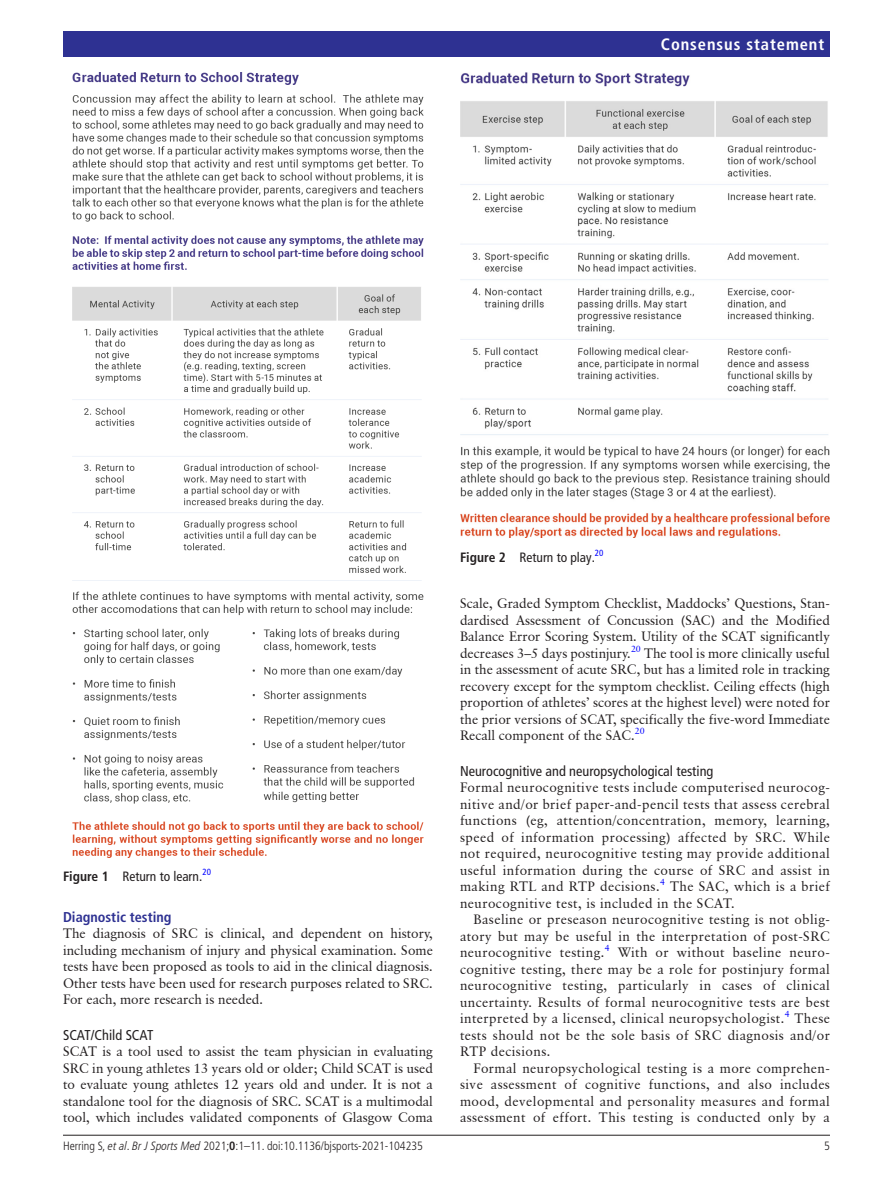
<style>
.page{position:relative;width:893px;height:1191px;background:#fff}
.page>*{position:absolute;margin:0;border:0;box-sizing:border-box;transform-origin:0 0}
.t1{font:700 condensed 16.5px "Frutiger LT Pro";letter-spacing:.055em;color:#fff}
.t2{font:condensed 14.25px "Frutiger LT Pro";color:#231f20}
.t3{font:700 condensed 14.25px "Frutiger LT Pro";color:#2e3192}
.t4{font:13.5px/16.5px "Classical Garamond BT";color:#231f20;text-align:justify}
.t5{font:condensed 13.5px "Frutiger LT Pro";color:#231f20}
.t6{font:300 condensed 12px "Frutiger LT Pro";color:#231f20}
.t7{font:condensed 9px "Frutiger LT Pro";color:#00f}
.s1{font-weight:700}
.s2{font-style:italic}
</style>
<div class="page">
<hr style="left:63px;top:1134px;width:767px;height:1px;background:#231f20">
<div style="left:63px;top:31px;width:767px;height:25px;background:#2e3192"></div>
<img style="left:73px;top:72px;width:350px;height:785px">
<img style="left:460px;top:72px;width:370px;height:466px">
<p class="t1" style="left:661px;top:34px;width:165px">Consensus statement</p>
<p class="t5" style="left:63px;top:869px;width:141px"><span class="s1">Figure 1</span> Return to learn.</p>
<p class="t7" style="left:202px;top:867px;width:10px">20</p>
<p class="t3" style="left:63px;top:908px;width:110px">Diagnostic testing</p>
<p class="t4" style="left:63px;top:925px;width:371px">The diagnosis of SRC is clinical, and dependent on history, including mechanism of injury and physical examination. Some tests have been proposed as tools to aid in the clinical diagnosis.<br>Other tests have been used for research purposes related to SRC.<br>For each, more research is needed.</p>
<p class="t2" style="left:63px;top:1026px;width:92px">SCAT/Child SCAT</p>
<p class="t4" style="left:63px;top:1043px;width:371px">SCAT is a tool used to assist the team physician in evaluating SRC in young athletes 13 years old or older; Child SCAT is used to evaluate young athletes 12 years old and under. It is not a standalone tool for the diagnosis of SRC. SCAT is a multimodal tool, which includes validated components of Glasgow Coma</p>
<p class="t5" style="left:460px;top:549px;width:145px"><span class="s1">Figure 2</span> Return to play.<sup>20</sup></p>
<p class="t4" style="left:460px;top:595px;width:371px">Scale, Graded Symptom Checklist, Maddocks’ Questions, Stan&shy;dardised Assessment of Concussion (SAC) and the Modified Balance Error Scoring System. Utility of the SCAT significantly decreases 3–5 days postinjury.<sup>20</sup> The tool is more clinically useful in the assessment of acute SRC, but has a limited role in tracking recovery except for the symptom checklist. Ceiling effects (high proportion of athletes’ scores at the highest level) were noted for the prior versions of SCAT, specifically the five-word Immediate Recall component of the SAC.<sup>20</sup></p>
<p class="t2" style="left:460px;top:762px;width:255px">Neurocognitive and neuropsychological testing</p>
<p class="t4" style="left:460px;top:779px;width:371px">Formal neurocognitive tests include computerised neurocog&shy;nitive and/or brief paper-and-pencil tests that assess cerebral functions (eg, attention/concentration, memory, learning, speed of information processing) affected by SRC. While not required, neurocognitive testing may provide additional useful information during the course of SRC and assist in making RTL and RTP decisions.<sup>4</sup> The SAC, which is a brief neurocognitive test, is included in the SCAT.</p>
<p class="t4" style="left:460px;top:911px;width:371px;text-indent:14px">Baseline or preseason neurocognitive testing is not oblig&shy;atory but may be useful in the interpretation of post-SRC neurocognitive testing.<sup>4</sup> With or without baseline neuro&shy;cognitive testing, there may be a role for postinjury formal neurocognitive testing, particularly in cases of clinical uncertainty. Results of formal neurocognitive tests are best interpreted by a licensed, clinical neuropsychologist.<sup>4</sup> These tests should not be the sole basis of SRC diagnosis and/or RTP decisions.</p>
<p class="t4" style="left:460px;top:1059px;width:371px;text-indent:14px">Formal neuropsychological testing is a more comprehen&shy;sive assessment of cognitive functions, and also includes mood, developmental and personality measures and formal assessment of effort. This testing is conducted only by a</p>
<p class="t6" style="left:63px;top:1138px;width:361px">Herring S, <span class="s2">et al</span>. <span class="s2">Br J Sports Med</span> 2021;<span class="s1">0</span>:1–11. doi:10.1136/bjsports-2021-104235</p>
<p class="t6" style="left:824px;top:1138px;width:7px">5</p>
</div>
